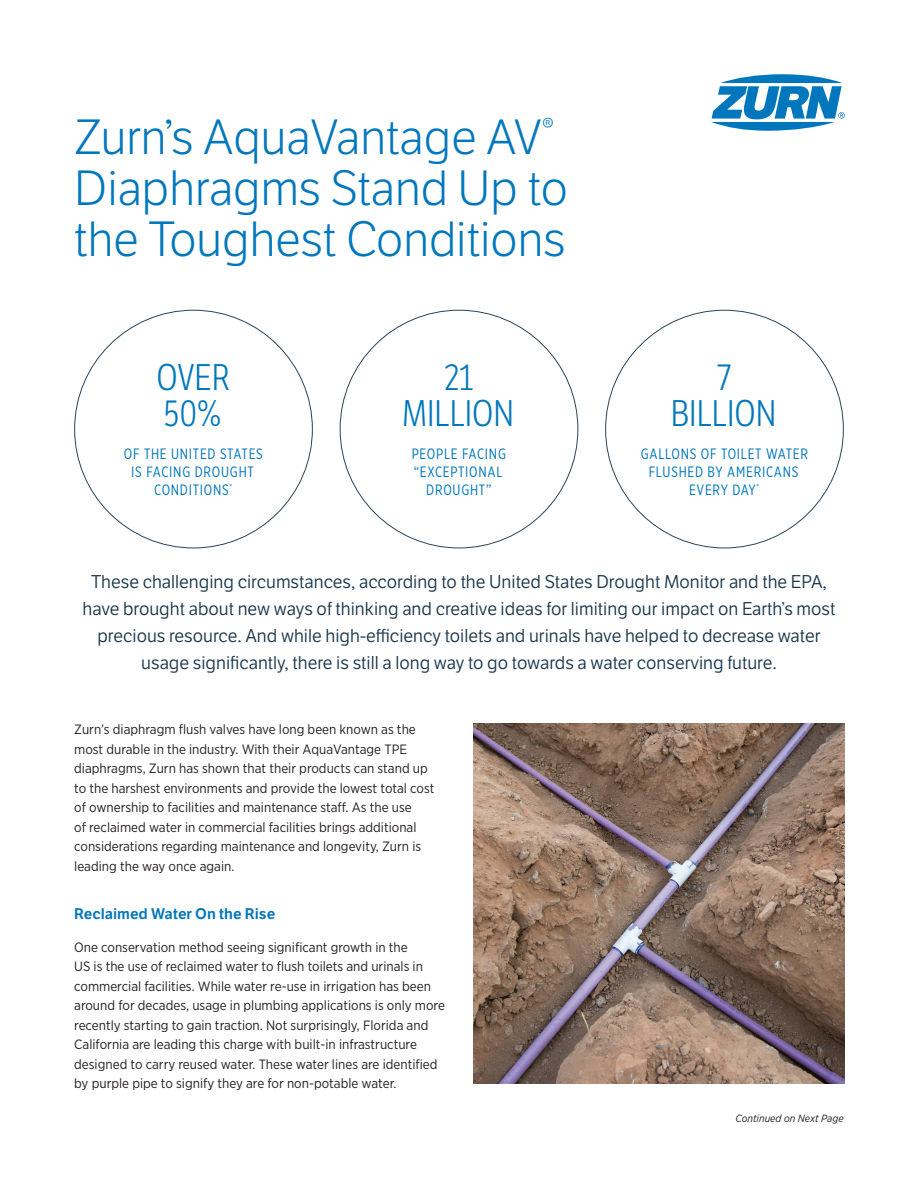
<style>
.page{position:relative;width:918px;height:1188px;background:#fff}
.page>*{position:absolute;margin:0;border:0;box-sizing:border-box;transform-origin:0 0}
.t1{font:48px/51px "LFT Etica Lt";color:#0077bd}
.t2{font:300 36px/36px "LFT Etica Condensed";color:#0077bd;text-align:center}
.t3{font:18px/27px "LFT Etica Bk";color:#1a374b;text-align:center}
.t4{font:15px/18px "Gotham X Narrow";letter-spacing:.05em;color:#0077bd;text-align:center}
.t5{font:15px "LFT Etica SB";color:#0077bd}
.t6{font:13.5px/19.5px "Gotham Narrow";color:#231f20}
.t7{font:italic 10.5px "Gotham Narrow";color:#231f20}
</style>
<div class="page">
<img style="left:473px;top:723px;width:372px;height:360px">
<svg style="left:711px;top:74px;width:134px;height:57px"></svg>
<h1 class="t1" style="left:74px;top:113px;width:495px">Zurn’s AquaVantage AV<sup>®<br></sup>Diaphragms Stand Up to the Toughest Conditions</h1>
<h2 class="t2" style="left:157px;top:360px;width:75px;text-align:left">OVER<br>50%</h2>
<p class="t4" style="left:124px;top:444px;width:140px">OF THE UNITED STATES<br>IS FACING DROUGHT<br>CONDITIONS<sup>*</sup></p>
<h2 class="t2" style="left:402px;top:360px;width:114px">21<br>MILLION</h2>
<p class="t4" style="left:412px;top:444px;width:96px">PEOPLE FACING “EXCEPTIONAL<br>DROUGHT”</p>
<h2 class="t2" style="left:671px;top:360px;width:107px">7<br>BILLION</h2>
<p class="t4" style="left:641px;top:444px;width:169px">GALLONS OF TOILET WATER<br>FLUSHED BY AMERICANS<br>EVERY DAY<sup>*</sup></p>
<p class="t3" style="left:83px;top:569px;width:754px">These challenging circumstances, according to the United States Drought Monitor and the EPA, have brought about new ways of thinking and creative ideas for limiting our impact on Earth’s most precious resource. And while high-efficiency toilets and urinals have helped to decrease water usage significantly, there is still a long way to go towards a water conserving future.</p>
<p class="t6" style="left:74px;top:720px;width:362px">Zurn’s diaphragm flush valves have long been known as the most durable in the industry. With their AquaVantage TPE diaphragms, Zurn has shown that their products can stand up to the harshest environments and provide the lowest total cost of ownership to facilities and maintenance staff. As the use<br>of reclaimed water in commercial facilities brings additional considerations regarding maintenance and longevity, Zurn is leading the way once again.</p>
<p class="t5" style="left:74px;top:904px;width:203px">Reclaimed Water On the Rise</p>
<p class="t6" style="left:74px;top:937px;width:372px">One conservation method seeing significant growth in the<br>US is the use of reclaimed water to flush toilets and urinals in commercial facilities. While water re-use in irrigation has been around for decades, usage in plumbing applications is only more recently starting to gain traction. Not surprisingly, Florida and California are leading this charge with built-in infrastructure designed to carry reused water. These water lines are identified by purple pipe to signify they are for non-potable water.</p>
<p class="t7" style="left:735px;top:1112px;width:110px">Continued on Next Page</p>
</div>
